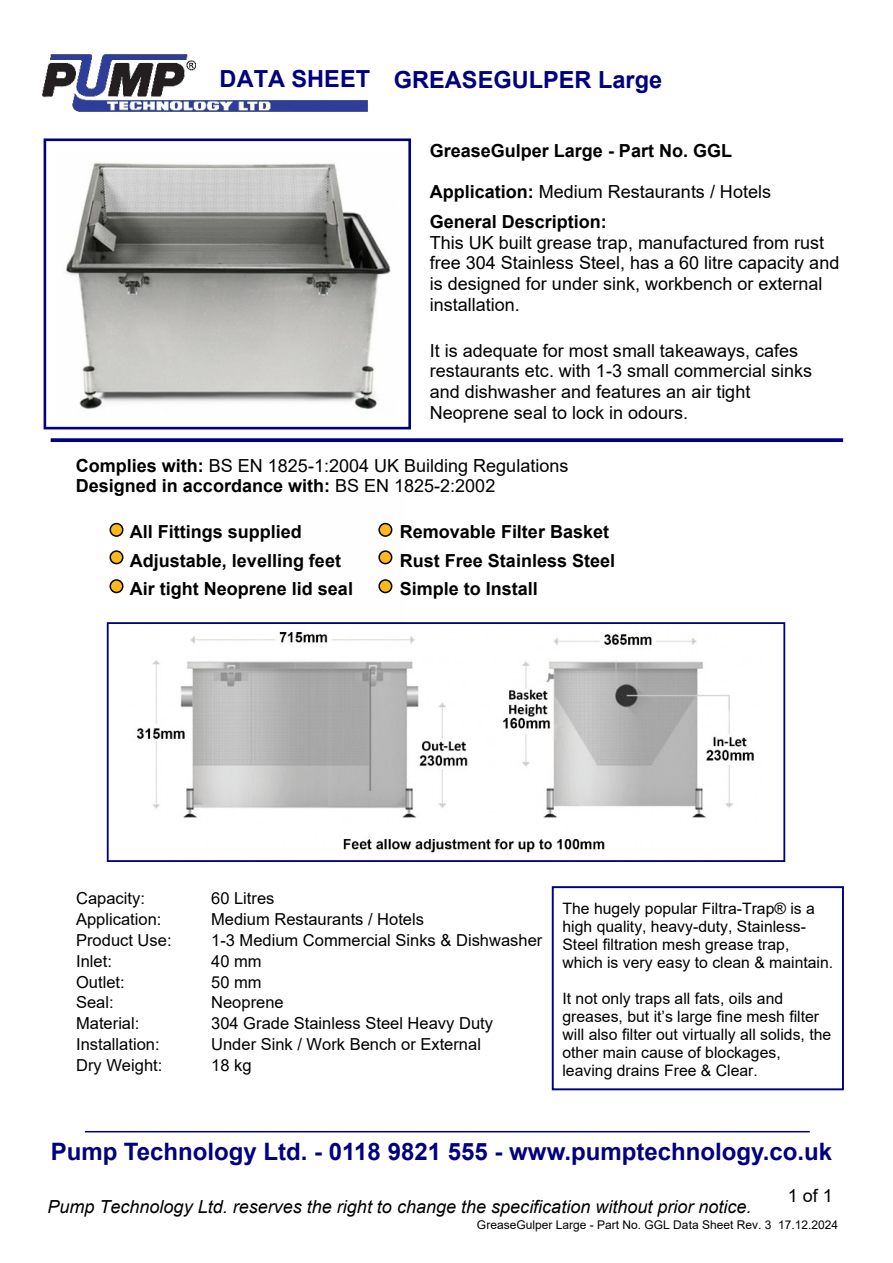
<style>
.page{position:relative;width:893px;height:1263px;background:#fff}
.page>*{position:absolute;margin:0;border:0;box-sizing:border-box;transform-origin:0 0}
.t1{font:700 24px "Arial";color:#000080}
.t2{font:700 23.55px "Arial";color:#000080}
.t3{font:18px/20.7px "Arial";color:#000}
.t4{font:700 18px/30.2px "Arial";color:#000}
.t5{font:italic 18px "Arial";color:#000}
.t6{font:16.5px "Arial";color:#000}
.t7{font:15.75px/18px "Arial";color:#000}
.t8{font:12px "Arial";color:#000}
.s1{font-weight:400}
.s2{font-weight:700}
</style>
<div class="page">
<div style="left:44px;top:138px;width:367px;height:291px;border:3px solid #000080"></div>
<svg style="left:51px;top:438px;width:792px;height:4px;background:#118"></svg>
<img style="left:42px;top:54px;width:326px;height:58px">
<hr style="left:85px;top:1131px;width:725px;height:1px;background:#000080">
<div style="left:109px;top:523px;width:14px;height:14px;background:#fdb81e;border:2px solid #000;border-radius:50%"></div>
<div style="left:378px;top:523px;width:14px;height:14px;background:#fdb81e;border:2px solid #000;border-radius:50%"></div>
<div style="left:378px;top:550px;width:14px;height:14px;background:#fdb81e;border:2px solid #000;border-radius:50%"></div>
<div style="left:109px;top:550px;width:14px;height:14px;background:#fdb81e;border:2px solid #000;border-radius:50%"></div>
<div style="left:109px;top:579px;width:14px;height:14px;background:#fdb81e;border:2px solid #000;border-radius:50%"></div>
<div style="left:378px;top:579px;width:14px;height:14px;background:#fdb81e;border:2px solid #000;border-radius:50%"></div>
<div style="left:552px;top:886px;width:292px;height:204px;border:2px solid #000080"></div>
<div style="left:107px;top:622px;width:678px;height:240px;border:2px solid #000080"></div>
<img style="left:66px;top:162px;width:325px;height:248px">
<img style="left:128px;top:632px;width:635px;height:228px">
<h2 class="t2" style="left:220px;top:70px;width:152px">DATA SHEET</h2>
<h2 class="t2" style="left:394px;top:71px;width:270px">GREASEGULPER Large</h2>
<p class="t4" style="left:430px;top:137px;width:304px">GreaseGulper Large - Part No. GGL</p>
<p class="t4" style="left:430px;top:178px;width:343px">Application: <span class="s1">Medium Restaurants / Hotels<br></span>General Description:</p>
<p class="t3" style="left:430px;top:234px;width:411px">This UK built grease trap, manufactured from rust free 304 Stainless Steel, has a 60 litre capacity and is designed for under sink, workbench or external installation.</p>
<p class="t3" style="left:430px;top:342px;width:384px">It is adequate for most small takeaways, cafes restaurants etc. with 1-3 small commercial sinks and dishwasher and features an air tight Neoprene seal to lock in odours.</p>
<p class="t3" style="left:76px;top:457px;width:494px"><span class="s2">Complies with:</span> BS EN 1825-1:2004 UK Building Regulations<br><span class="s2">Designed in accordance with:</span> BS EN 1825-2:2002</p>
<p class="t4" style="left:130px;top:519px;width:173px">All Fittings supplied</p>
<p class="t4" style="left:400px;top:519px;width:211px">Removable Filter Basket</p>
<p class="t4" style="left:130px;top:547px;width:213px">Adjustable, levelling feet</p>
<p class="t4" style="left:400px;top:547px;width:217px">Rust Free Stainless Steel</p>
<p class="t4" style="left:130px;top:575px;width:225px">Air tight Neoprene lid seal</p>
<p class="t4" style="left:400px;top:575px;width:140px">Simple to Install</p>
<p class="t6" style="left:76px;top:892px;width:70px">Capacity:</p>
<p class="t6" style="left:211px;top:892px;width:65px">60 Litres</p>
<p class="t6" style="left:76px;top:913px;width:87px">Application:</p>
<p class="t6" style="left:211px;top:913px;width:214px">Medium Restaurants / Hotels</p>
<p class="t6" style="left:76px;top:934px;width:97px">Product Use:</p>
<p class="t6" style="left:211px;top:934px;width:333px">1-3 Medium Commercial Sinks &amp; Dishwasher</p>
<p class="t6" style="left:76px;top:955px;width:37px">Inlet:</p>
<p class="t6" style="left:211px;top:955px;width:52px">40 mm</p>
<p class="t6" style="left:76px;top:975px;width:50px">Outlet:</p>
<p class="t6" style="left:211px;top:975px;width:52px">50 mm</p>
<p class="t6" style="left:76px;top:996px;width:39px">Seal:</p>
<p class="t6" style="left:211px;top:996px;width:74px">Neoprene</p>
<p class="t6" style="left:76px;top:1017px;width:65px">Material:</p>
<p class="t6" style="left:211px;top:1017px;width:283px">304 Grade Stainless Steel Heavy Duty</p>
<p class="t6" style="left:76px;top:1038px;width:85px">Installation:</p>
<p class="t6" style="left:211px;top:1038px;width:271px">Under Sink / Work Bench or External</p>
<p class="t6" style="left:76px;top:1059px;width:88px">Dry Weight:</p>
<p class="t6" style="left:211px;top:1059px;width:42px">18 kg</p>
<p class="t7" style="left:562px;top:900px;width:272px">The hugely popular Filtra-Trap® is a high quality, heavy-duty, Stainless-Steel filtration mesh grease trap, which is very easy to clean &amp; maintain.</p>
<p class="t7" style="left:562px;top:991px;width:270px">It not only traps all fats, oils and greases, but it’s large fine mesh filter will also filter out virtually all solids, the other main cause of blockages, leaving drains Free &amp; Clear.</p>
<h1 class="t1" style="left:51px;top:1142px;width:783px">Pump Technology Ltd. - 0118 9821 555 - www.pumptechnology.co.uk</h1>
<p class="t3" style="left:788px;top:1187px;width:47px">1 of 1</p>
<p class="t8" style="left:477px;top:1221px;width:363px">GreaseGulper Large - Part No. GGL Data Sheet Rev. 3 17.12.2024</p>
<p class="t5" style="left:47px;top:1199px;width:706px">Pump Technology Ltd. reserves the right to change the specification without prior notice.</p>
</div>
